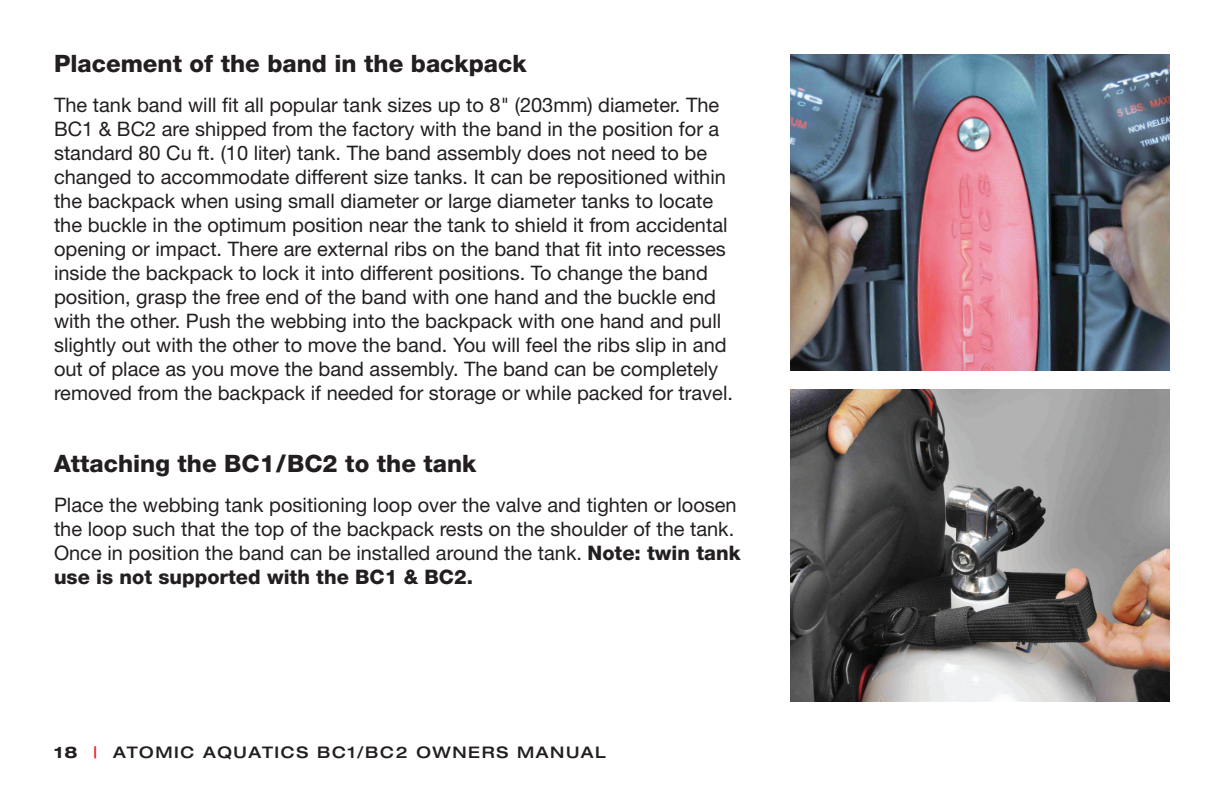
<style>
.page{position:relative;width:1224px;height:792px;background:#fff}
.page>*{position:absolute;margin:0;border:0;box-sizing:border-box;transform-origin:0 0}
.t1{font:800 24px "Helvetica Neue";color:#231f20}
.t2{font:20px/24px "Helvetica Neue";color:#231f20}
.t3{font:500 expanded 16px "Helvetica Neue";letter-spacing:.1em;color:#231f20}
.s1{font-weight:800}
.s2{font-weight:700}
.s3{color:#ee1d23}
</style>
<div class="page">
<img style="left:790px;top:54px;width:380px;height:316px">
<img style="left:790px;top:389px;width:380px;height:313px">
<p class="t1" style="left:54px;top:50px;width:474px">Placement of the band in the backpack</p>
<p class="t2" style="left:54px;top:93px;width:681px">The tank band will fit all popular tank sizes up to 8" (203mm) diameter. The BC1 &amp; BC2 are shipped from the factory with the band in the position for a standard 80 Cu ft. (10 liter) tank. The band assembly does not need to be changed to accommodate different size tanks. It can be repositioned within the backpack when using small diameter or large diameter tanks to locate the buckle in the optimum position near the tank to shield it from accidental opening or impact. There are external ribs on the band that fit into recesses inside the backpack to lock it into different positions. To change the band position, grasp the free end of the band with one hand and the buckle end with the other. Push the webbing into the backpack with one hand and pull slightly out with the other to move the band. You will feel the ribs slip in and out of place as you move the band assembly. The band can be completely removed from the backpack if needed for storage or while packed for travel.</p>
<p class="t1" style="left:54px;top:450px;width:424px">Attaching the BC1/BC2 to the tank</p>
<p class="t2" style="left:54px;top:493px;width:688px">Place the webbing tank positioning loop over the valve and tighten or loosen the loop such that the top of the backpack rests on the shoulder of the tank.<br>Once in position the band can be installed around the tank. <span class="s1">Note: twin tank use is not supported with the BC1 &amp; BC2.</span></p>
<p class="t3" style="left:54px;top:743px;width:553px"><span class="s2">18</span> <span class="s3">|</span> ATOMIC AQUATICS BC1/BC2 OWNERS MANUAL</p>
</div>
